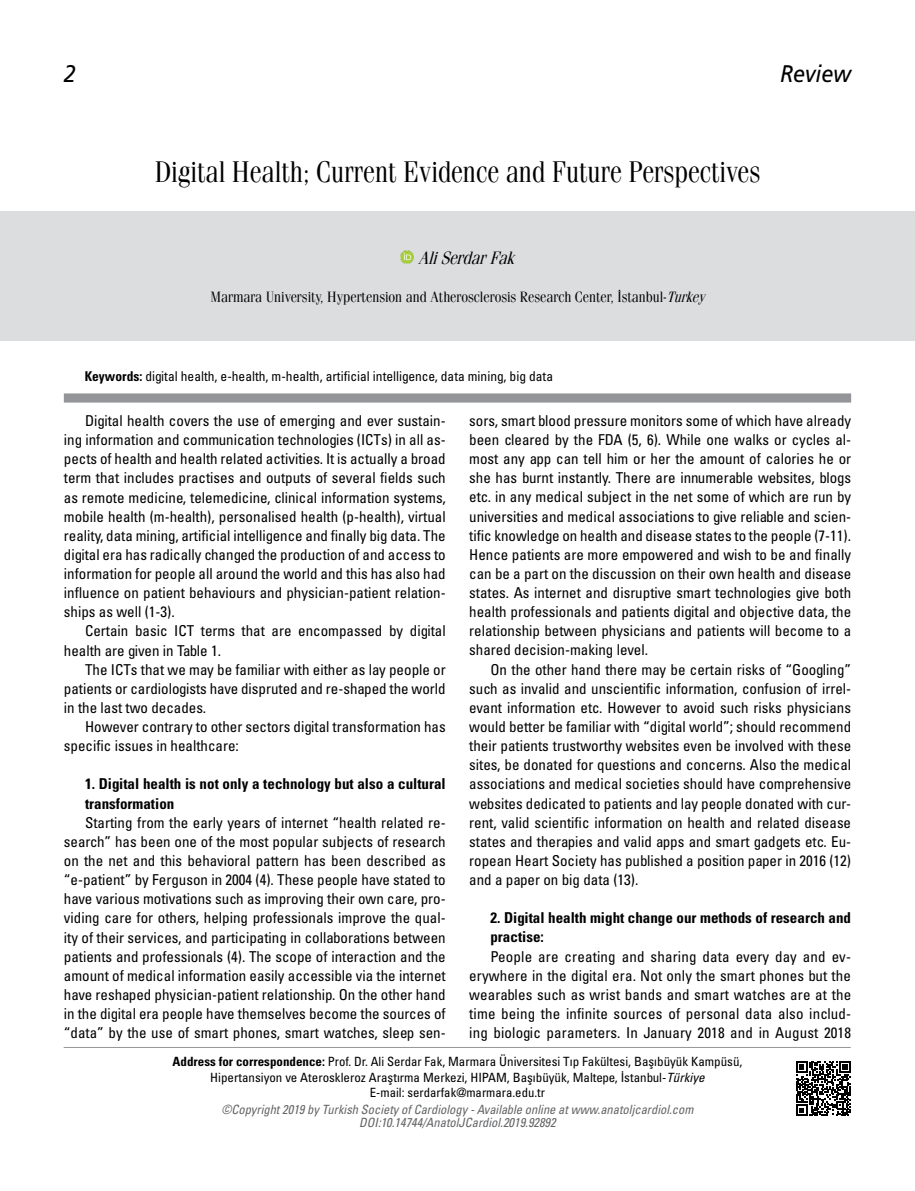
<style>
.page{position:relative;width:915px;height:1191px;background:#fff}
.page>*{position:absolute;margin:0;border:0;box-sizing:border-box;transform-origin:0 0}
.t1{font:30px "Fenice Tr";color:#000;scale:.85 1}
.t2{font:24px "Frutiger Italic Tr";color:#000;scale:.9 1}
.t3{font:italic 18px "Fenice Tr";color:#000;scale:.9 1}
.t4{font:15px/19.2px "Univers Condensed Tr";color:#000;text-align:justify}
.t5{font:15px/19.2px "Univers Cond Bd Tr";color:#000}
.t6{font:15px "Fenice Tr";color:#000;scale:.9 1}
.t7{font:13.5px "Univers Condensed Tr";color:#000}
.t8{font:12.75px/15.8px "Univers Condensed Tr";color:#000;text-align:center}
.t9{font:12.75px/12.8px "Univers Cond Ita Tr";color:#636466;text-align:center}
.s1{font-style:italic}
.s2{font-family:"Univers Cond Bd Tr"}
.s3{font-family:"Univers Cond Ita Tr"}
</style>
<div class="page">
<hr style="left:64px;top:1047px;width:786px;height:1px;background:#939598">
<div style="left:0;top:212px;width:914px;height:129px;background:#dcddde"></div>
<svg style="left:400px;top:251px;width:13px;height:13px"></svg>
<div style="left:64px;top:393px;width:786px;height:9px;background:#939598"></div>
<svg style="left:796px;top:1061px;width:54px;height:55px"></svg>
<h2 class="t2" style="left:64px;top:59px;width:15px">2</h2>
<h2 class="t2" style="left:779px;top:59px;width:80px">Review</h2>
<h1 class="t1" style="left:155px;top:154px;width:713px">Digital Health; Current Evidence and Future Perspectives</h1>
<p class="t3" style="left:417px;top:247px;width:115px">AliSerdarFak</p>
<p class="t6" style="left:210px;top:288px;width:556px">Marmara University, Hypertension and Atherosclerosis Research Center, İstanbul-<span class="s1">Turkey</span></p>
<p class="t7" style="left:85px;top:367px;width:470px"><span class="s2">Keywords:</span> digital health, e-health, m-health, artificial intelligence, data mining, big data</p>
<p class="t4" style="left:64px;top:410px;width:383px;text-indent:21px">Digital health covers the use of emerging and ever sustain&shy;ing information and communication technologies (ICTs) in all as&shy;pects of health and health related activities. It is actually a broad term that includes practises and outputs of several fields such as remote medicine, telemedicine, clinical information systems, mobile health (m-health), personalised health (p-health), virtual reality, data mining, artificial intelligence and finally big data. The digital era has radically changed the production of and access to information for people all around the world and this has also had influence on patient behaviours and physician-patient relation&shy;ships as well (1-3).</p>
<p class="t4" style="left:64px;top:621px;width:383px;text-indent:21px">Certain basic ICT terms that are encompassed by digital health are given in Table 1.</p>
<p class="t4" style="left:64px;top:659px;width:383px;text-indent:21px">The ICTs that we may be familiar with either as lay people or patients or cardiologists have dispruted and re-shaped the world in the last two decades.</p>
<p class="t4" style="left:64px;top:716px;width:383px;text-indent:21px">However contrary to other sectors digital transformation has specific issues in healthcare:</p>
<p class="t5" style="left:85px;top:774px;width:362px">1. Digital health is not only a technology but also a cultural transformation</p>
<p class="t4" style="left:64px;top:812px;width:383px;text-indent:21px">Starting from the early years of internet “health related re&shy;search” has been one of the most popular subjects of research on the net and this behavioral pattern has been described as “e-patient” by Ferguson in 2004 (4). These people have stated to have various motivations such as improving their own care, pro&shy;viding care for others, helping professionals improve the qual&shy;ity of their services, and participating in collaborations between patients and professionals (4). The scope of interaction and the amount of medical information easily accessible via the internet have reshaped physician-patient relationship. On the other hand in the digital era people have themselves become the sources of “data” by the use of smart phones, smart watches, sleep sen-</p>
<p class="t4" style="left:469px;top:410px;width:383px">sors, smart blood pressure monitors some of which have already been cleared by the FDA (5, 6). While one walks or cycles al&shy;most any app can tell him or her the amount of calories he or she has burnt instantly. There are innumerable websites, blogs etc. in any medical subject in the net some of which are run by universities and medical associations to give reliable and scien&shy;tific knowledge on health and disease states to the people (7-11).<br>Hence patients are more empowered and wish to be and finally can be a part on the discussion on their own health and disease states. As internet and disruptive smart technologies give both health professionals and patients digital and objective data, the relationship between physicians and patients will become to a shared decision-making level.</p>
<p class="t4" style="left:469px;top:659px;width:383px;text-indent:21px">On the other hand there may be certain risks of “Googling” such as invalid and unscientific information, confusion of irrel&shy;evant information etc. However to avoid such risks physicians would better be familiar with “digital world”; should recommend their patients trustworthy websites even be involved with these sites, be donated for questions and concerns. Also the medical associations and medical societies should have comprehensive websites dedicated to patients and lay people donated with cur&shy;rent, valid scientific information on health and related disease states and therapies and valid apps and smart gadgets etc. Eu&shy;ropean Heart Society has published a position paper in 2016 (12) and a paper on big data (13).</p>
<p class="t5" style="left:490px;top:908px;width:362px">2. Digital health might change our methods of research and practise:</p>
<p class="t4" style="left:469px;top:946px;width:383px;text-indent:21px">People are creating and sharing data every day and ev&shy;erywhere in the digital era. Not only the smart phones but the wearables such as wrist bands and smart watches are at the time being the infinite sources of personal data also includ&shy;ing biologic parameters. In January 2018 and in August 2018</p>
<p class="t8" style="left:172px;top:1053px;width:571px"><span class="s2">Address for correspondence:</span> Prof. Dr. Ali Serdar Fak, Marmara Üniversitesi Tıp Fakültesi, Başıbüyük Kampüsü,<br>Hipertansiyon ve Ateroskleroz Araştırma Merkezi, HIPAM, Başıbüyük, Maltepe, İstanbul-<span class="s3">Türkiye<br></span>E-mail: serdarfak@marmara.edu.tr</p>
<p class="t9" style="left:221px;top:1103px;width:473px">©Copyright 2019 by Turkish Society of Cardiology - Available online at www.anatoljcardiol.com<br>DOI:10.14744/AnatolJCardiol.2019.92892</p>
</div>
